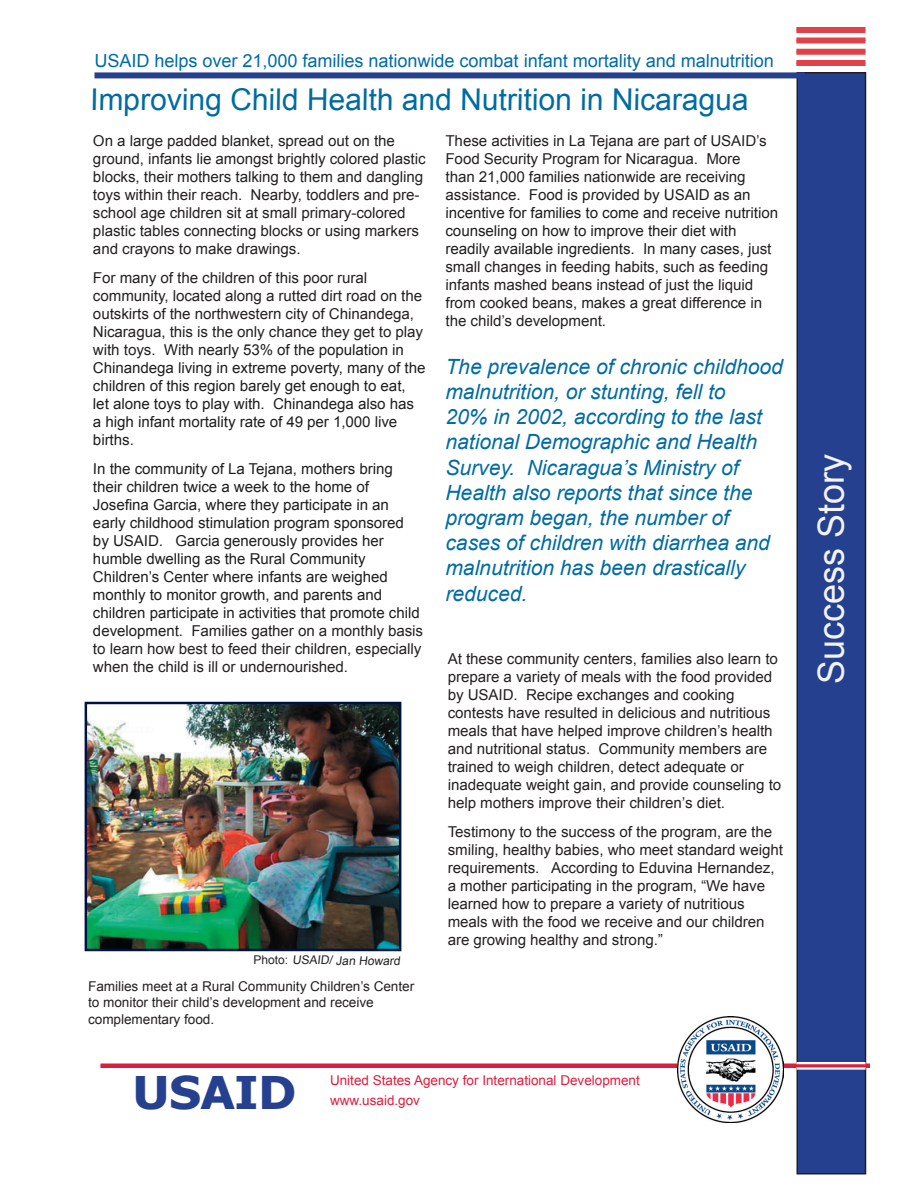
<style>
.page{position:relative;width:918px;height:1188px;background:#fff}
.page>*{position:absolute;margin:0;border:0;box-sizing:border-box;transform-origin:0 0}
.t1{font:700 45px "Tahoma";color:#25408f;scale:1.1 1}
.t2{font:36px "Arial";color:#f2f3f4}
.Subhead{font:30px "Arial";color:#006ba3}
.PulloutQuote{font:italic 21px/25.2px "Arial";color:#006ba3}
.Subhead-2{font:18px "Arial";color:#006ba3}
.Main_Body_Copy{font:15px/18px "Arial";color:#1d1d1f}
.Main_Body_Copy-2{font:15px/18px "Arial";color:#231f20}
.Summary{font:15px/18px "Arial";color:#231f20}
.PhotographsCaption{font:13.5px/16.2px "Arial";color:#231f20}
.t3{font:13.5px "Arial";color:#dc1e3e}
.t4{font:12px "Arial";color:#231f20}
.s1{color:#231f20}
.s2{color:#1d1d1f}
</style>
<div class="page">
<div style="left:797px;top:73px;width:69px;height:1101px;background:#25408f"></div>
<div style="left:796px;top:72px;width:70px;height:1102px;border:2px solid #231f20"></div>
<div style="left:94px;top:72px;width:711px;height:6px;background:#25408f"></div>
<hr style="left:100px;top:1064px;width:770px;height:4px;background:#dc1e3e">
<hr style="left:796px;top:1067px;width:70px;height:3px;background:#fff">
<img style="left:677px;top:1017px;width:106px;height:106px">
<div style="left:796px;top:60px;width:70px;height:6px;background:#df424b"></div>
<div style="left:796px;top:49px;width:69px;height:6px;background:#df424b"></div>
<div style="left:796px;top:38px;width:69px;height:6px;background:#df424b"></div>
<div style="left:796px;top:27px;width:69px;height:6px;background:#df424b"></div>
<hr style="left:796px;top:1062px;width:69px;height:2px;background:#fff">
<img style="left:88px;top:705px;width:310px;height:243px">
<div style="left:85px;top:702px;width:316px;height:249px;border:2px solid #001143"></div>
<p class="Subhead-2" style="left:94px;top:48px;width:681px">USAID helps over 21,000 families nationwide combat infant mortality and malnutrition</p>
<p class="Subhead" style="left:90px;top:79px;width:661px">Improving Child Health and Nutrition in Nicaragua</p>
<p class="Main_Body_Copy-2" style="left:93px;top:132px;width:334px">On a large padded blanket, spread out on the ground, infants lie amongst brightly colored plastic blocks, their mothers talking to them and dangling toys within their reach. Nearby, toddlers and pre&shy;school age children sit at small primary-colored plastic tables connecting blocks or using markers and crayons to make drawings.</p>
<p class="Main_Body_Copy" style="left:93px;top:268px;width:334px"><span class="s1">For many of the children of this poor rural community, located along a rutted dirt road on the outskirts of the northwestern city of Chinandega, Nicaragua, this is the only chance they get to play with toys.</span> With nearly 53% of the population in Chinandega living in extreme poverty, many of the children of this region barely get enough to eat, let alone toys to play with. Chinandega also has a high infant mortality rate of 49 per 1,000 live births.</p>
<p class="Main_Body_Copy" style="left:93px;top:459px;width:332px">In the community of La Tejana, mothers bring their children twice a week to the home of Josefina Garcia, where they participate in an early childhood stimulation program sponsored by USAID. Garcia generously provides her humble dwelling as the Rural Community Children’s Center where infants are weighed monthly to monitor growth, and parents and children participate in activities that promote child development. <span class="s1">Families gather on a monthly basis to learn how best to feed their children, especially when the child is ill or undernourished.</span></p>
<p class="t4" style="left:253px;top:952px;width:150px">P h oto : USAID/ Jan Howard</p>
<p class="PhotographsCaption" style="left:88px;top:978px;width:328px">Families meet at a Rural Community Children’s Center to monitor their child’s development and receive complementary food.</p>
<p class="Main_Body_Copy-2" style="left:445px;top:132px;width:334px">These activities in La Tejana are part of USAID’s Food Security Program for Nicaragua. More<br>than 21,000 families nationwide are receiving assistance. <span class="s2">Food is provided by USAID as an incentive for families to come and receive nutrition counseling on how to improve their diet with readily available ingredients. In many cases,</span> just small changes in feeding habits, such as feeding infants mashed beans instead of just the liquid from cooked beans, makes a great difference in the child’s development.</p>
<p class="PulloutQuote" style="left:445px;top:354px;width:339px">The prevalence of chronic childhood malnutrition, or stunting, fell to<br>20% in 2002, according to the last national Demographic and Health<br>Survey. Nicaragua’s Ministry of<br>Health also reports that since the program began, the number of cases of children with diarrhea and malnutrition has been drastically reduced.</p>
<p class="Summary" style="left:448px;top:650px;width:335px">At these community centers, families also learn to prepare a variety of meals with the food provided by USAID. Recipe exchanges and cooking contests have resulted in delicious and nutritious meals that have helped improve children’s health and nutritional status. Community members are trained to weigh children, detect adequate or inadequate weight gain, and provide counseling to help mothers improve their children’s diet.</p>
<p class="Summary" style="left:448px;top:823px;width:337px">Testimony to the success of the program, are the smiling, healthy babies, who meet standard weight requirements. According to Eduvina Hernandez, a mother participating in the program, “We have learned how to prepare a variety of nutritious meals with the food we receive and our children are growing healthy and strong.”</p>
<p class="t1" style="left:133px;top:1061px;width:150px">USAID</p>
<p class="t3" style="left:330px;top:1071px;width:311px">United States Agency for International Development</p>
<p class="t3" style="left:330px;top:1091px;width:92px">www.usaid.gov</p>
<p class="t2" style="left:806px;top:684px;width:232px;rotate:-90deg">Success Story</p>
</div>
